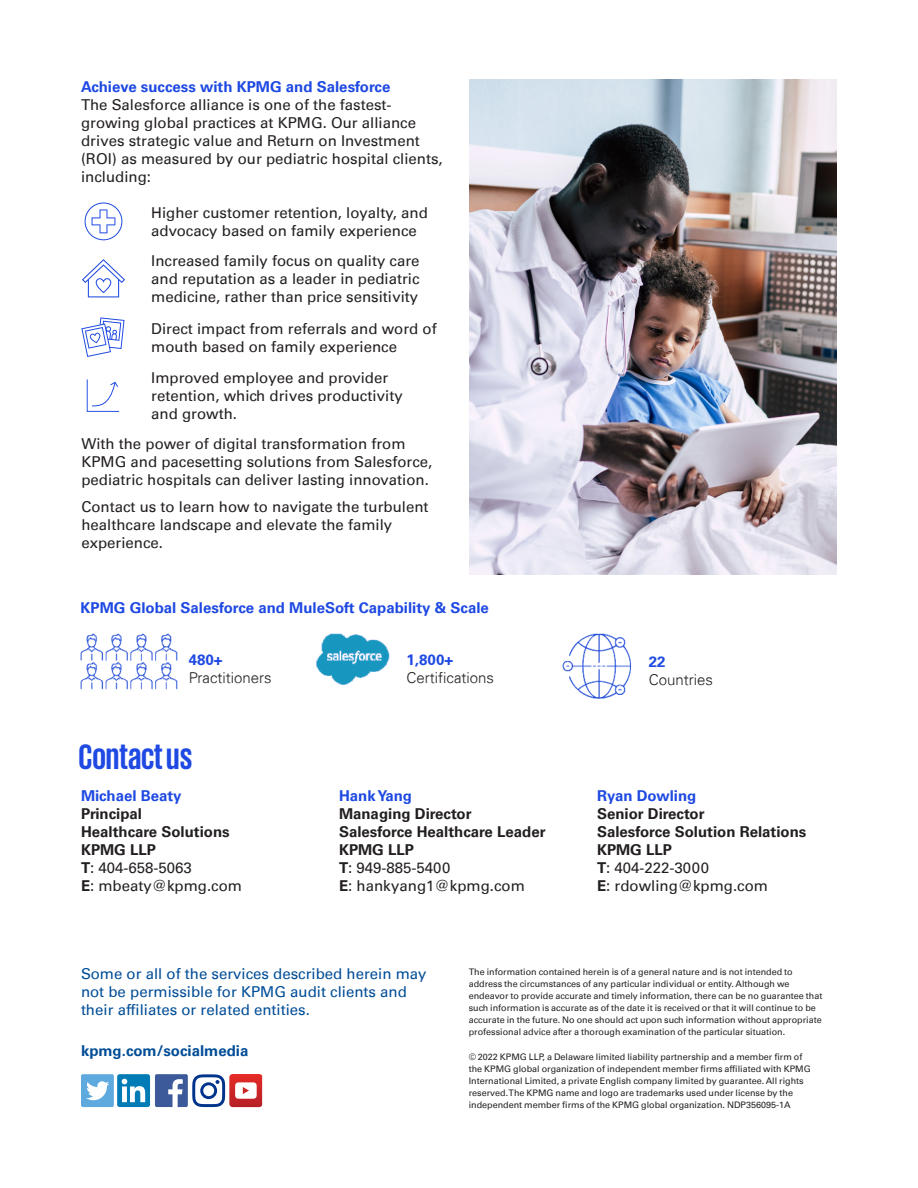
<style>
.page{position:relative;width:918px;height:1188px;background:#fff}
.page>*{position:absolute;margin:0;border:0;box-sizing:border-box;transform-origin:0 0}
.t1{font:700 36px "KPMG";color:#1e49e2}
.t2{font:15px/18px "Univers 55 Roman";color:#231f20}
.t3{font:700 15px/18px "Univers 65";color:#231f20}
.t4{font:700 15px "Univers 65";color:#1e49e2}
.t5{font:15px/18px "Univers 55 Roman";color:#014d97}
.t6{font:300 15px "Univers 45";color:#231f20}
.t7{font:700 15px "Univers 65";color:#014d97}
.t8{font:9px/12px "Univers 55 Roman";color:#231f20}
.s1{font-family:"Univers 65";font-weight:700}
</style>
<div class="page">
<svg style="left:81px;top:317px;width:44px;height:40px"></svg>
<svg style="left:87px;top:379px;width:32px;height:33px"></svg>
<svg style="left:82px;top:259px;width:43px;height:38px"></svg>
<svg style="left:85px;top:202px;width:37px;height:38px"></svg>
<img style="left:470px;top:80px;width:367px;height:495px">
<img style="left:80px;top:633px;width:551px;height:66px">
<div style="left:117px;top:1074px;width:33px;height:33px;background:#007bb6;border-radius:2px"></div>
<svg style="left:122px;top:1079px;width:23px;height:23px"></svg>
<div style="left:155px;top:1074px;width:33px;height:33px;background:#3c5a99;border-radius:2px"></div>
<svg style="left:168px;top:1079px;width:15px;height:28px"></svg>
<div style="left:81px;top:1074px;width:33px;height:33px;background:#5ea9dd;border-radius:2px"></div>
<svg style="left:86px;top:1081px;width:23px;height:19px"></svg>
<svg style="left:192px;top:1074px;width:70px;height:33px"></svg>
<p class="t4" style="left:81px;top:78px;width:311px">Achieve success with KPMG and Salesforce</p>
<p class="t2" style="left:81px;top:96px;width:363px">The Salesforce alliance is one of the fastest&shy;growing global practices at KPMG. Our alliance drives strategic value and Return on Investment (ROI) as measured by our pediatric hospital clients, including:</p>
<p class="t2" style="left:151px;top:204px;width:278px">Higher customer retention, loyalty, and advocacy based on family experience</p>
<p class="t2" style="left:151px;top:252px;width:270px;text-align:justify">Increased family focus on quality care and reputation as a leader in pediatric medicine, rather than price sensitivity</p>
<p class="t2" style="left:151px;top:320px;width:287px">Direct impact from referrals and word of mouth based on family experience</p>
<p class="t2" style="left:151px;top:369px;width:253px">Improved employee and provider retention, which drives productivity and growth.</p>
<p class="t2" style="left:81px;top:434px;width:353px">With the power of digital transformation from<br>KPMG and pacesetting solutions from Salesforce, pediatric hospitals can deliver lasting innovation.</p>
<p class="t2" style="left:81px;top:497px;width:349px">Contact us to learn how to navigate the turbulent healthcare landscape and elevate the family experience.</p>
<p class="t4" style="left:81px;top:599px;width:410px">KPMG Global Salesforce and MuleSoft Capability &amp; Scale</p>
<p class="t4" style="left:189px;top:651px;width:35px">480+</p>
<p class="t6" style="left:189px;top:669px;width:85px">Practitioners</p>
<p class="t4" style="left:407px;top:651px;width:48px">1,800+</p>
<p class="t6" style="left:407px;top:669px;width:89px">Certifications</p>
<h1 class="t1" style="left:79px;top:739px;width:115px">Contact us</h1>
<p class="t4" style="left:81px;top:787px;width:102px">Michael Beaty</p>
<p class="t3" style="left:81px;top:805px;width:150px">Principal<br>Healthcare Solutions<br>KPMG LLP</p>
<p class="t2" style="left:81px;top:859px;width:163px"><span class="s1">T</span>: 404-658-5063<br><span class="s1">E</span>: mbeaty@kpmg.com</p>
<p class="t4" style="left:339px;top:787px;width:75px">Hank Yang</p>
<p class="t3" style="left:339px;top:805px;width:208px">Managing Director<br>Salesforce Healthcare Leader<br>KPMG LLP</p>
<p class="t2" style="left:339px;top:859px;width:187px"><span class="s1">T</span>: 949-885-5400<br><span class="s1">E</span>: hankyang1@kpmg.com</p>
<p class="t4" style="left:649px;top:653px;width:18px">22</p>
<p class="t6" style="left:649px;top:670px;width:66px">Countries</p>
<p class="t4" style="left:597px;top:787px;width:101px">Ryan Dowling</p>
<p class="t3" style="left:597px;top:805px;width:211px">Senior Director<br>Salesforce Solution Relations<br>KPMG LLP</p>
<p class="t2" style="left:597px;top:859px;width:173px"><span class="s1">T</span>: 404-222-3000<br><span class="s1">E</span>: rdowling@kpmg.com</p>
<p class="t5" style="left:81px;top:965px;width:347px">Some or all of the services described herein may not be permissible for KPMG audit clients and their affiliates or related entities.</p>
<p class="t7" style="left:81px;top:1042px;width:169px">kpmg.com/socialmedia</p>
<p class="t8" style="left:469px;top:966px;width:355px">The information contained herein is of a general nature and is not intended to address the circumstances of any particular individual or entity. Although we endeavor to provide accurate and timely information, there can be no guarantee that such information is accurate as of the date it is received or that it will continue to be accurate in the future. No one should act upon such information without appropriate professional advice after a thorough examination of the particular situation.</p>
<p class="t8" style="left:469px;top:1051px;width:344px">© 2022 KPMG LLP, a Delaware limited liability partnership and a member firm of the KPMG global organization of independent member firms affiliated with KPMG International Limited, a private English company limited by guarantee. All rights reserved. The KPMG name and logo are trademarks used under license by the independent member firms of the KPMG global organization. NDP356095-1A</p>
</div>
